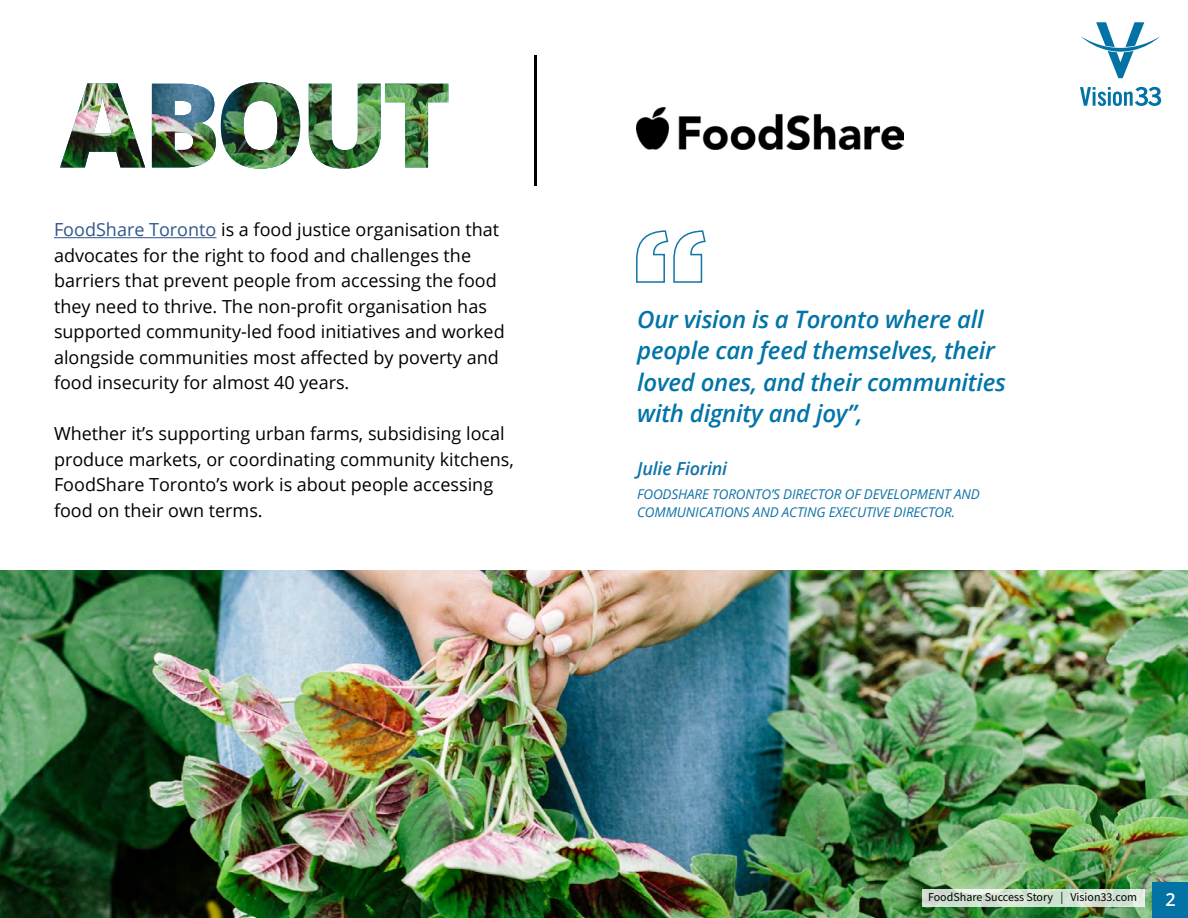
<style>
.page{position:relative;width:1188px;height:918px;background:#fff}
.page>*{position:absolute;margin:0;border:0;box-sizing:border-box;transform-origin:0 0}
.t1{font:italic 600 24px/31.5px "Open Sans";letter-spacing:-.01em;color:#0374a7}
.t2{font:18px/25.5px "Open Sans";color:#000}
.t3{font:italic 600 18px "Open Sans";letter-spacing:-.01em;color:#1174a7}
.t4{font:600 18px "Open Sans";color:#fff}
.t5{font:italic 13.5px/18px "Open Sans";letter-spacing:-.01em;color:#1174a7}
.t6{font:12px "Source Sans Pro";color:#000}
.s1{color:#31558a}
</style>
<div class="page">
<img style="left:0;top:570px;width:1188px;height:348px">
<div style="left:1152px;top:882px;width:36px;height:36px;background:#0373a6"></div>
<svg style="left:1081px;top:22px;width:79px;height:56px"></svg>
<svg style="left:1080px;top:87px;width:81px;height:19px"></svg>
<svg style="left:922px;top:889px;width:223px;height:18px;background:#d5e4d5"></svg>
<img style="left:60px;top:82px;width:388px;height:87px">
<hr style="left:534px;top:55px;width:3px;height:130px;background:#000">
<img style="left:636px;top:107px;width:268px;height:42px">
<svg style="left:636px;top:230px;width:70px;height:53px"></svg>
<hr style="left:54px;top:237px;width:162px;height:1px;background:#31558a">
<p class="t2" style="left:54px;top:217px;width:452px"><span class="s1">FoodShare Toronto</span> is a food justice organisation that advocates for the right to food and challenges the barriers that prevent people from accessing the food they need to thrive. The non-profit organisation has supported community-led food initiatives and worked alongside communities most affected by poverty and food insecurity for almost 40 years.</p>
<p class="t2" style="left:54px;top:421px;width:461px">Whether it’s supporting urban farms, subsidising local produce markets, or coordinating community kitchens, FoodShare Toronto’s work is about people accessing food on their own terms.</p>
<h1 class="t1" style="left:637px;top:303px;width:370px">Our vision is a Toronto where all people can feed themselves, their loved ones, and their communities with dignity and joy”,</h1>
<p class="t3" style="left:637px;top:456px;width:92px">Julie Fiorini</p>
<p class="t5" style="left:637px;top:485px;width:344px">FOODSHARE TORONTO’S DIRECTOR OF DEVELOPMENT AND<br>COMMUNICATIONS AND ACTING EXECUTIVE DIRECTOR.</p>
<p class="t6" style="left:928px;top:889px;width:211px">FoodShare Success Story | Vision33.com</p>
<p class="t4" style="left:1166px;top:887px;width:12px">2</p>
</div>
